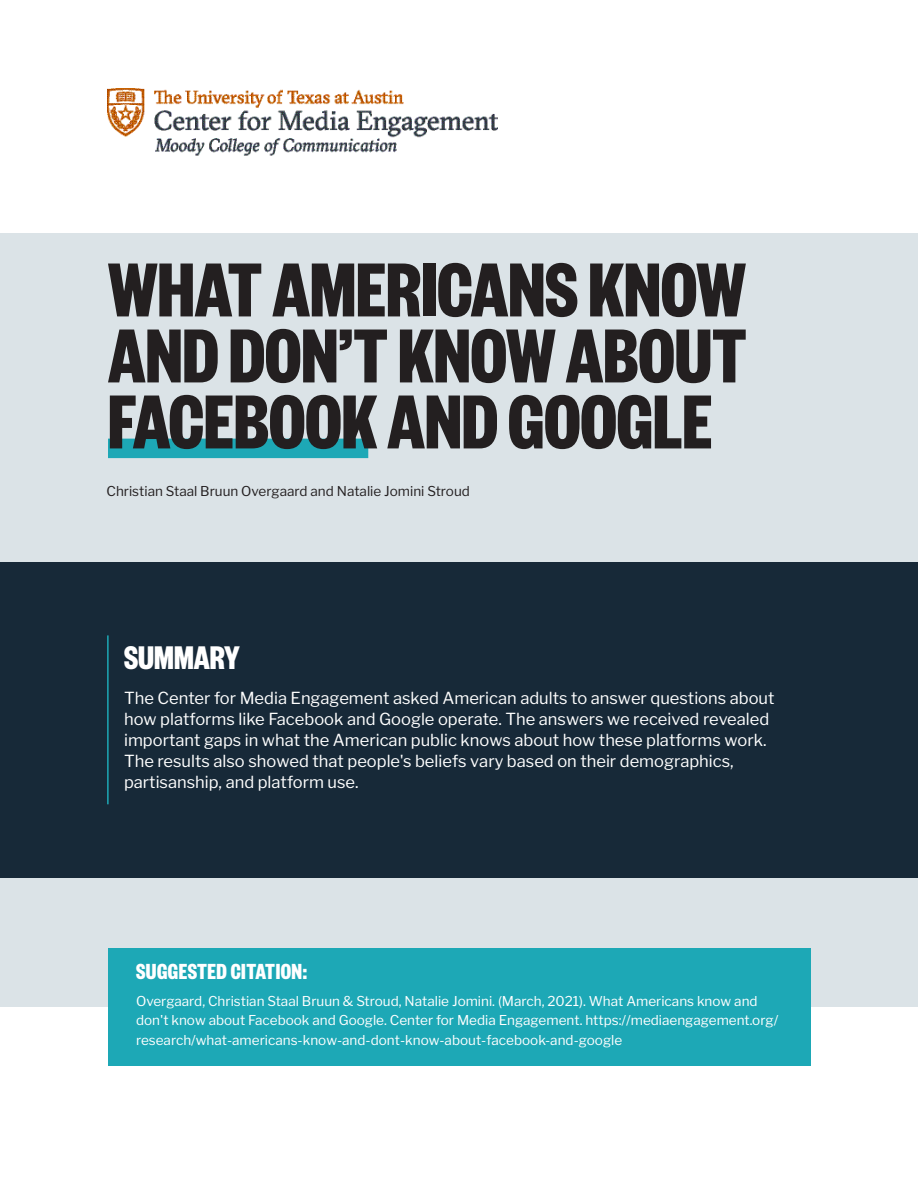
<style>
.page{position:relative;width:918px;height:1188px;background:#fff}
.page>*{position:absolute;margin:0;border:0;box-sizing:border-box;transform-origin:0 0}
.Headline{font:700 84px/66px "Founders Grotesk X Cond";color:#231f20;text-align:justify}
.Subhead{font:700 36px "Founders Grotesk X Cond";color:#fff}
.Subhead-2{font:700 24px "Founders Grotesk X Cond";letter-spacing:.02em;color:#fff}
.t1{font:16.5px/21px "Libre Franklin";color:#fff}
.Citations{font:13.5px/19.5px "Libre Franklin";color:#fff}
.Authors{font:13.5px "Libre Franklin";color:#231f20}
</style>
<div class="page">
<div style="left:0;top:233px;width:918px;height:774px;background:#dbe3e7"></div>
<div style="left:108px;top:439px;width:260px;height:19px;background:#1da8b6"></div>
<div style="left:0;top:562px;width:918px;height:316px;background:#172938"></div>
<hr style="left:107px;top:635px;width:2px;height:169px;background:#1da8b6">
<img style="left:108px;top:89px;width:390px;height:66px">
<div style="left:108px;top:948px;width:702px;height:118px;background:#1da8b6"></div>
<p class="Headline" style="left:108px;top:252px;width:640px">WHAT AMERICANS KNOW AND DON’T KNOW ABOUT FACEBOOK AND GOOGLE</p>
<p class="Authors" style="left:106px;top:483px;width:365px">Christian Staal Bruun Overgaard and Natalie Jomini Stroud</p>
<p class="Subhead" style="left:124px;top:635px;width:117px">SUMMARY</p>
<p class="t1" style="left:124px;top:687px;width:652px">The Center for Media Engagement asked American adults to answer questions about how platforms like Facebook and Google operate. The answers we received revealed important gaps in what the American public knows about how these platforms work.<br>The results also showed that people's beliefs vary based on their demographics, partisanship, and platform use.</p>
<p class="Subhead-2" style="left:136px;top:957px;width:172px">SUGGESTED CITATION:</p>
<p class="Citations" style="left:136px;top:991px;width:644px">Overgaard, Christian Staal Bruun &amp; Stroud, Natalie Jomini. (March, 2021). What Americans know and don't know about Facebook and Google. Center for Media Engagement. https://mediaengagement.org/ research/what-americans-know-and-dont-know-about-facebook-and-google</p>
</div>
